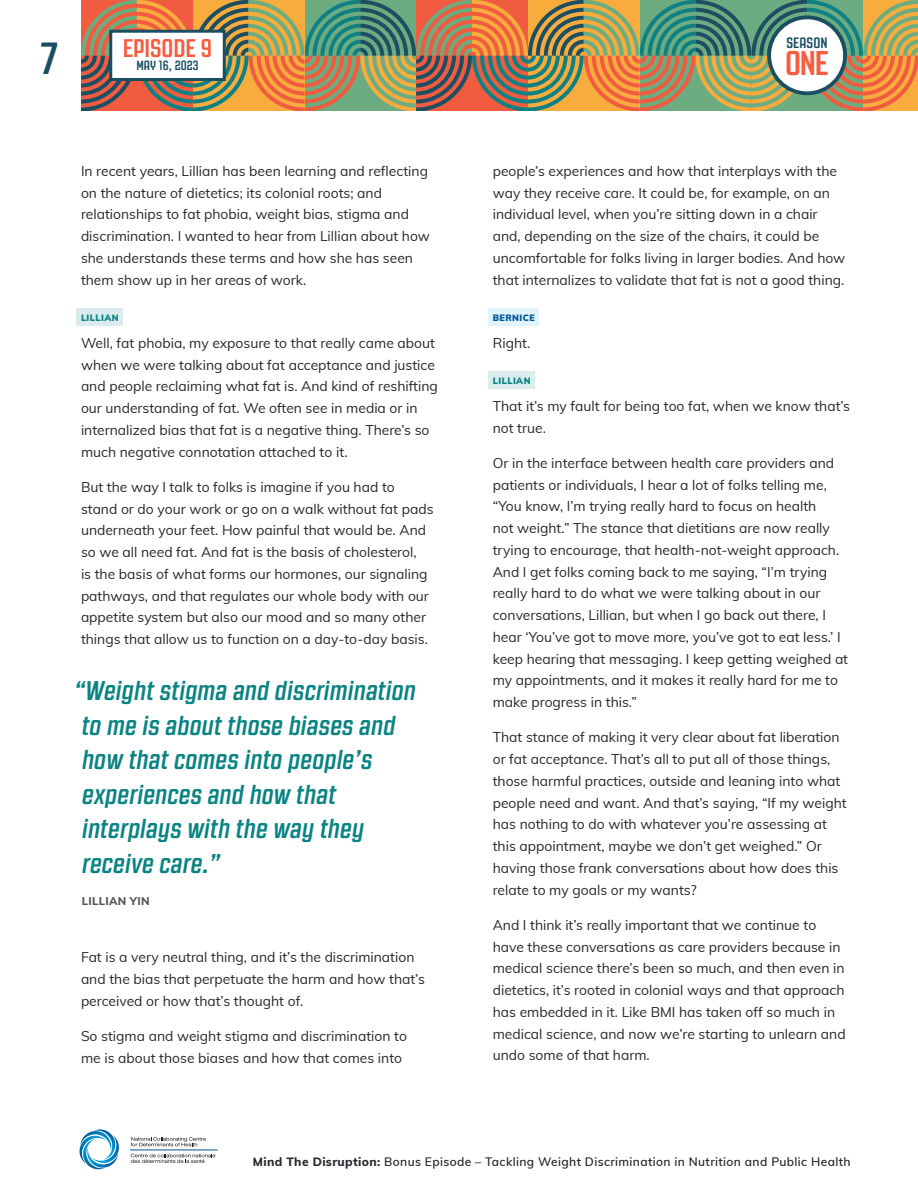
<style>
.page{position:relative;width:918px;height:1188px;background:#fff}
.page>*{position:absolute;margin:0;border:0;box-sizing:border-box;transform-origin:0 0}
.t1{font:700 45px "Revolution Gothic";color:#1a4f63}
.t2{font:700 34.2px "Revolution Gothic";color:#f75c40}
.PULL_QUOTE{font:italic 700 27px/34.5px "Revolution Gothic";letter-spacing:.005em;color:#0a8383}
.t3{font:700 25.5px "Revolution Gothic";color:#f75c40}
.t4{font:700 15px "Revolution Gothic";letter-spacing:.005em;color:#1a4f63}
.body_copy_last_line{font:13.8px/21.8px "Muli";color:#26262d}
.t5{font:700 13.35px "Revolution Gothic";letter-spacing:.005em;color:#1a4f63}
.t6{font:600 12px "Muli";letter-spacing:.03em;color:#26262d}
.BODY_COPY{font:800 11.25px "Muli";letter-spacing:.02em;color:#555359}
.A{font:900 9px "Muli";letter-spacing:.05em;color:#0a8383}
.B{font:900 9px "Muli";letter-spacing:.05em;color:#005595}
.s1{font-weight:800}
</style>
<div class="page">
<svg style="left:81px;top:0;width:837px;height:111px;background:#a28b5b"></svg>
<svg style="left:131px;top:1137px;width:75px;height:9px"></svg>
<svg style="left:131px;top:1154px;width:84px;height:9px"></svg>
<svg style="left:79px;top:1129px;width:40px;height:41px"></svg>
<hr style="left:130px;top:1150px;width:88px;height:1px;background:#005595">
<div style="left:769px;top:17px;width:76px;height:76px;background:#fff;border-radius:50%"></div>
<div style="left:767px;top:15px;width:80px;height:80px;border:4px solid #1a4f63;border-radius:50%"></div>
<div style="left:109px;top:30px;width:117px;height:51px;background:#fff;border:3px solid #1a4f63"></div>
<svg style="left:77px;top:308px;width:46px;height:18px"></svg>
<svg style="left:488px;top:308px;width:51px;height:18px"></svg>
<svg style="left:488px;top:372px;width:46px;height:17px"></svg>
<h1 class="t1" style="left:41px;top:34px;width:18px">7</h1>
<p class="t4" style="left:787px;top:35px;width:43px">SEASON</p>
<h3 class="t3" style="left:123px;top:35px;width:91px">EPISODE 9</h3>
<p class="t5" style="left:136px;top:58px;width:64px">MAY 16, 2023</p>
<h2 class="t2" style="left:785px;top:45px;width:45px">ONE</h2>
<p class="body_copy_last_line" style="left:81px;top:159px;width:350px">In recent years, Lillian has been learning and reflecting on the nature of dietetics; its colonial roots; and relationships to fat phobia, weight bias, stigma and discrimination. I wanted to hear from Lillian about how she understands these terms and how she has seen them show up in her areas of work.</p>
<p class="A" style="left:81px;top:311px;width:39px">LILLIAN</p>
<p class="body_copy_last_line" style="left:81px;top:331px;width:358px">Well, fat phobia, my exposure to that really came about when we were talking about fat acceptance and justice and people reclaiming what fat is. And kind of reshifting our understanding of fat. We often see in media or in internalized bias that fat is a negative thing. There’s so much negative connotation attached to it.</p>
<p class="body_copy_last_line" style="left:81px;top:475px;width:354px">But the way I talk to folks is imagine if you had to stand or do your work or go on a walk without fat pads underneath your feet. How painful that would be. And so we all need fat. And fat is the basis of cholesterol,<br>is the basis of what forms our hormones, our signaling pathways, and that regulates our whole body with our appetite system but also our mood and so many other things that allow us to function on a day-to-day basis.</p>
<p class="PULL_QUOTE" style="left:74px;top:674px;width:343px">“Weight stigma and discrimination to me is about those biases and how that comes into people’s experiences and how that interplays with the way they receive care.”</p>
<p class="BODY_COPY" style="left:82px;top:893px;width:69px">LILLIAN YIN</p>
<p class="body_copy_last_line" style="left:81px;top:946px;width:345px">Fat is a very neutral thing, and it’s the discrimination and the bias that perpetuate the harm and how that’s perceived or how that’s thought of.</p>
<p class="body_copy_last_line" style="left:81px;top:1024px;width:328px">So stigma and weight stigma and discrimination to me is about those biases and how that comes into</p>
<p class="body_copy_last_line" style="left:493px;top:159px;width:354px">people’s experiences and how that interplays with the way they receive care. It could be, for example, on an individual level, when you’re sitting down in a chair and, depending on the size of the chairs, it could be uncomfortable for folks living in larger bodies. And how that internalizes to validate that fat is not a good thing.</p>
<p class="B" style="left:493px;top:311px;width:44px">BERNICE</p>
<p class="body_copy_last_line" style="left:493px;top:331px;width:39px">Right.</p>
<p class="A" style="left:493px;top:374px;width:39px">LILLIAN</p>
<p class="body_copy_last_line" style="left:493px;top:394px;width:359px">That it’s my fault for being too fat, when we know that’s not true.</p>
<p class="body_copy_last_line" style="left:493px;top:451px;width:357px">Or in the interface between health care providers and patients or individuals, I hear a lot of folks telling me, “You know, I’m trying really hard to focus on health<br>not weight.” The stance that dietitians are now really trying to encourage, that health-not-weight approach.<br>And I get folks coming back to me saying, “I’m trying really hard to do what we were talking about in our conversations, Lillian, but when I go back out there, I hear ‘You’ve got to move more, you’ve got to eat less.’ I keep hearing that messaging. I keep getting weighed at my appointments, and it makes it really hard for me to make progress in this.”</p>
<p class="body_copy_last_line" style="left:493px;top:726px;width:356px">That stance of making it very clear about fat liberation or fat acceptance. That’s all to put all of those things, those harmful practices, outside and leaning into what people need and want. And that’s saying, “If my weight has nothing to do with whatever you’re assessing at this appointment, maybe we don’t get weighed.” Or having those frank conversations about how does this relate to my goals or my wants?</p>
<p class="body_copy_last_line" style="left:493px;top:913px;width:354px">And I think it’s really important that we continue to have these conversations as care providers because in medical science there’s been so much, and then even in dietetics, it’s rooted in colonial ways and that approach has embedded in it. Like BMI has taken off so much in medical science, and now we’re starting to unlearn and undo some of that harm.</p>
<p class="t6" style="left:253px;top:1153px;width:599px"><span class="s1">Mind The Disruption:</span> Bonus Episode – Tackling Weight Discrimination in Nutrition and Public Health</p>
</div>
